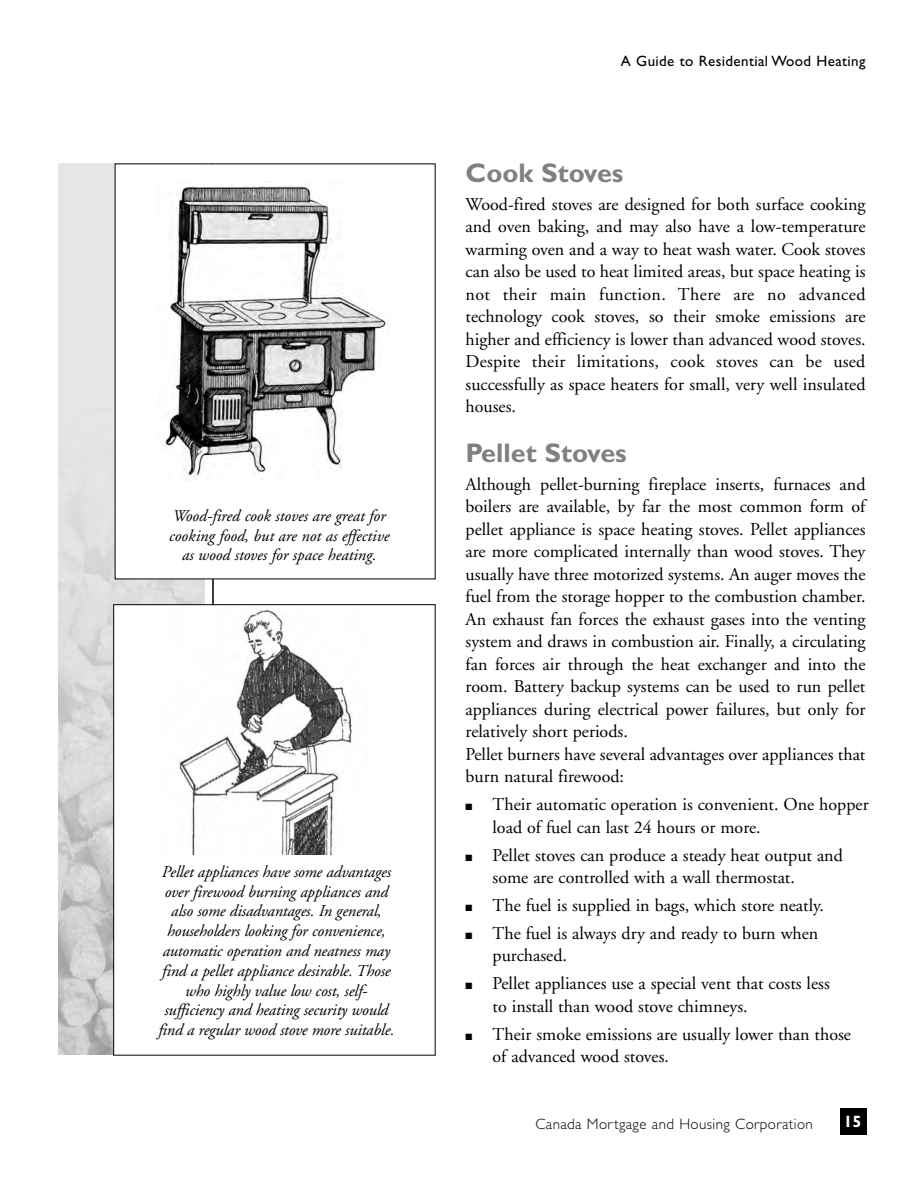
<style>
.page{position:relative;width:918px;height:1188px;background:#fff}
.page>*{position:absolute;margin:0;border:0;box-sizing:border-box;transform-origin:0 0}
.t1{font:700 27px "Gill Sans Std";color:#808080}
.t2{font:18px/22.5px "Adobe Garamond";color:#000}
.t3{font:italic 16.5px/19.8px "Adobe Garamond";letter-spacing:-.01em;color:#000;text-align:center}
.t4{font:700 16.5px "Gill Sans Std";color:#fff}
.t5{font:300 15px "Gill Sans Std";letter-spacing:.025em;color:#000}
.t6{font:15px "Gill Sans Std";letter-spacing:.025em;color:#000}
</style>
<div class="page">
<div style="left:840px;top:1108px;width:27px;height:28px;background:#000"></div>
<hr style="left:213px;top:163px;width:1px;height:891px;background:#000">
<div style="left:58px;top:164px;width:146px;height:890px;background:#e6e6e6"></div>
<img style="left:58px;top:407px;width:146px;height:647px">
<div style="left:115px;top:164px;width:320px;height:415px;background:#fff"></div>
<img style="left:160px;top:181px;width:229px;height:299px">
<div style="left:114px;top:605px;width:321px;height:450px;background:#fff"></div>
<img style="left:179px;top:609px;width:173px;height:245px">
<div style="left:113px;top:604px;width:323px;height:452px;border:1px solid #000"></div>
<p class="t3" style="left:169px;top:507px;width:222px">Wood-fired cook stoves are great for cooking food, but are not as effective as wood stoves for space heating.</p>
<p class="t3" style="left:158px;top:863px;width:238px">Pellet appliances have some advantages over firewood burning appliances and also some disadvantages. In general, householders looking for convenience, automatic operation and neatness may find a pellet appliance desirable. Those who highly value low cost, self&shy;sufficiency and heating security would find a regular wood stove more suitable.</p>
<p class="t6" style="left:621px;top:56px;width:246px">A Guide to Residential Wood Heating</p>
<h1 class="t1" style="left:466px;top:164px;width:159px">Cook Stoves</h1>
<p class="t2" style="left:466px;top:195px;width:402px;text-align:justify">Wood-fired stoves are designed for both surface cooking and oven baking, and may also have a low-temperature warming oven and a way to heat wash water. Cook stoves can also be used to heat limited areas, but space heating is not their main function. There are no advanced technology cook stoves, so their smoke emissions are higher and efficiency is lower than advanced wood stoves.<br>Despite their limitations, cook stoves can be used successfully as space heaters for small, very well insulated houses.</p>
<h1 class="t1" style="left:466px;top:443px;width:163px">Pellet Stoves</h1>
<p class="t2" style="left:466px;top:474px;width:401px">Although pellet-burning fireplace inserts, furnaces and boilers are available, by far the most common form of pellet appliance is space heating stoves. Pellet appliances are more complicated internally than wood stoves. They usually have three motorized systems. An auger moves the fuel from the storage hopper to the combustion chamber.<br>An exhaust fan forces the exhaust gases into the venting system and draws in combustion air. Finally, a circulating fan forces air through the heat exchanger and into the room. Battery backup systems can be used to run pellet appliances during electrical power failures, but only for relatively short periods.<br>Pellet burners have several advantages over appliances that burn natural firewood:</p>
<p class="t2" style="left:493px;top:795px;width:378px;text-indent:-27px">■ Their automatic operation is convenient. One hopper load of fuel can last 24 hours or more.</p>
<p class="t2" style="left:493px;top:845px;width:352px;text-indent:-27px">■ Pellet stoves can produce a steady heat output and some are controlled with a wall thermostat.</p>
<p class="t2" style="left:466px;top:896px;width:360px">■ The fuel is supplied in bags, which store neatly.</p>
<p class="t2" style="left:493px;top:924px;width:327px;text-indent:-27px">■ The fuel is always dry and ready to burn when purchased.</p>
<p class="t2" style="left:493px;top:974px;width:339px;text-indent:-27px">■ Pellet appliances use a special vent that costs less to install than wood stove chimneys.</p>
<p class="t2" style="left:493px;top:1024px;width:360px;text-indent:-27px">■ Their smoke emissions are usually lower than those of advanced wood stoves.</p>
<p class="t5" style="left:535px;top:1119px;width:279px">Canada Mortgage and Housing Corporation</p>
<p class="t4" style="left:843px;top:1116px;width:20px">15</p>
</div>
